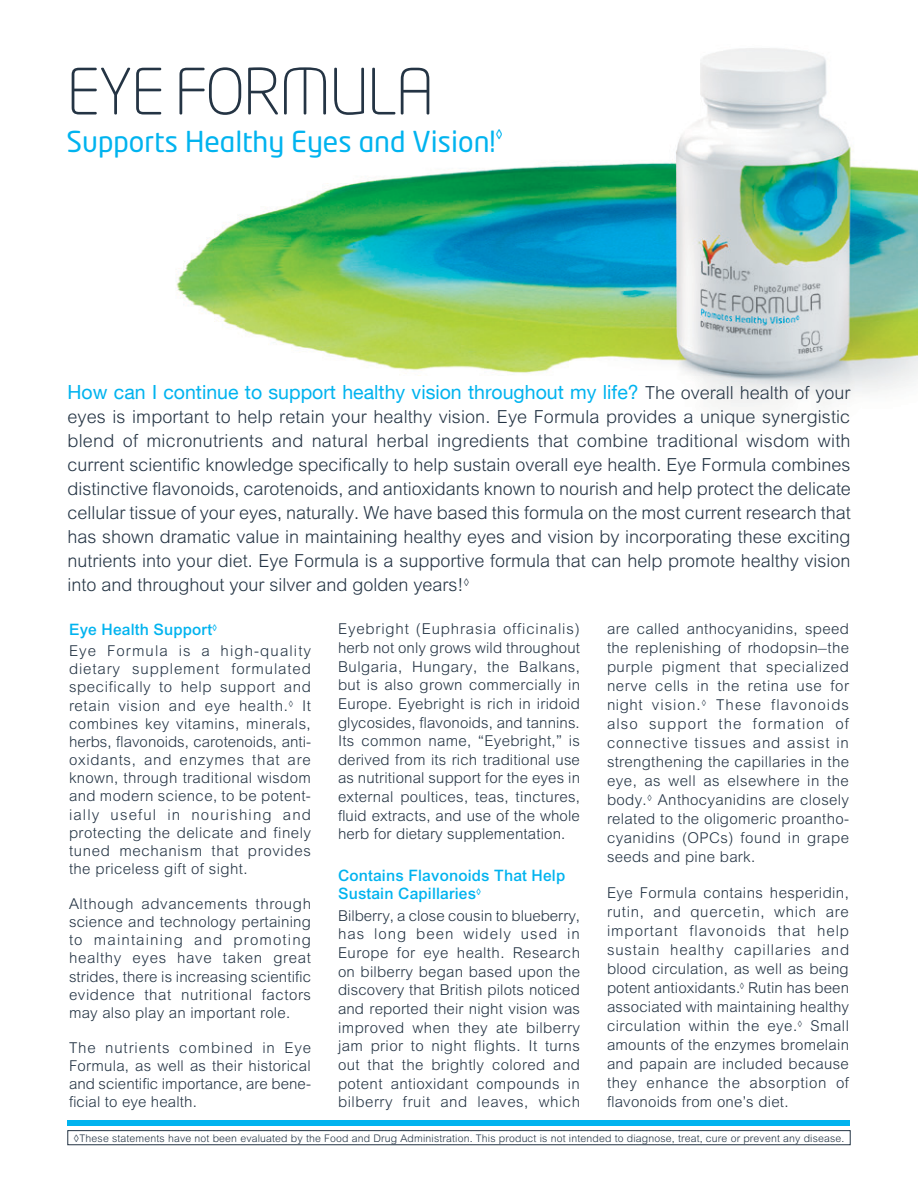
<style>
.page{position:relative;width:918px;height:1188px;background:#fff}
.page>*{position:absolute;margin:0;border:0;box-sizing:border-box;transform-origin:0 0}
.Intro_Text-1{font:300 63px "Neo Tech Std";letter-spacing:-.03em;color:#243444}
.Intro_Text-1-2{font:28.5px "Neo Tech Std";color:#00b3ef}
.Intro_Text-1-3{font:19.5px "Helvetica Neue LT Com";color:#00b3ef}
.Intro_Text-1-4{font:300 18px/24px "Arial MT Std";color:#243444;text-align:justify}
.Subheads{font:500 15.75px/18.6px "Arial MT Std";letter-spacing:.01em;color:#00b3ef}
.Text-1{font:300 15px/19px "Arial MT Std";letter-spacing:.025em;color:#243444;text-align:justify}
.DSHEA{font:300 10.5px "Arial MT Std";letter-spacing:.015em;color:#243444}
.s1{font-family:"Arial MT Std";font-weight:300;font-size:18px;color:#243444}
</style>
<div class="page">
<img style="left:176px;top:48px;width:742px;height:359px">
<div style="left:67px;top:1130px;width:784px;height:15px;border:1px solid #243444"></div>
<div style="left:68px;top:1120px;width:782px;height:6px;background:#00b3ef"></div>
<p class="Intro_Text-1" style="left:67px;top:54px;width:369px">EYE FORMULA</p>
<p class="Intro_Text-1-2" style="left:67px;top:124px;width:437px">Supports Healthy Eyes and Vision!<sup>◊</sup></p>
<p class="Intro_Text-1-3" style="left:68px;top:380px;width:784px">How can I continue to support healthy vision throughout my life? <span class="s1">The overall health of your</span></p>
<p class="Intro_Text-1-4" style="left:68px;top:405px;width:785px">eyes is important to help retain your healthy vision. Eye Formula provides a unique synergistic blend of micronutrients and natural herbal ingredients that combine traditional wisdom with current scientific knowledge specifically to help sustain overall eye health. Eye Formula combines distinctive flavonoids, carotenoids, and antioxidants known to nourish and help protect the delicate cellular tissue of your eyes, naturally. We have based this formula on the most current research that has shown dramatic value in maintaining healthy eyes and vision by incorporating these exciting nutrients into your diet. Eye Formula is a supportive formula that can help promote healthy vision into and throughout your silver and golden years!<sup>◊</sup></p>
<p class="Subheads" style="left:69px;top:621px;width:150px">Eye Health Support<sup>◊</sup></p>
<p class="Text-1" style="left:69px;top:642px;width:244px;line-height:18.1px">Eye Formula is a high-quality dietary supplement formulated specifically to help support and retain vision and eye health.<sup>◊</sup> It combines key vitamins, minerals, herbs, flavonoids, carotenoids, anti&shy;oxidants, and enzymes that are known, through traditional wisdom and modern science, to be potent&shy;ially useful in nourishing and protecting the delicate and finely tuned mechanism that provides the priceless gift of sight.</p>
<p class="Text-1" style="left:69px;top:895px;width:244px;line-height:18.1px">Although advancements through science and technology pertaining to maintaining and promoting healthy eyes have taken great strides, there is increasing scientific evidence that nutritional factors may also play an important role.</p>
<p class="Text-1" style="left:69px;top:1039px;width:244px;line-height:18.1px">The nutrients combined in Eye Formula, as well as their historical and scientific importance, are bene&shy;ficial to eye health.</p>
<p class="Text-1" style="left:338px;top:620px;width:244px;line-height:18.6px">Eyebright (Euphrasia officinalis) herb not only grows wild throughout Bulgaria, Hungary, the Balkans, but is also grown commercially in Europe. Eyebright is rich in iridoid glycosides, flavonoids, and tannins.<br>Its common name, “Eyebright,” is derived from its rich traditional use as nutritional support for the eyes in external poultices, teas, tinctures, fluid extracts, and use of the whole herb for dietary supplementation.</p>
<p class="Subheads" style="left:338px;top:866px;width:229px">Contains Flavonoids That Help<br>Sustain Capillaries<sup>◊</sup></p>
<p class="Text-1" style="left:338px;top:907px;width:244px;line-height:18.6px">Bilberry, a close cousin to blueberry, has long been widely used in Europe for eye health. Research on bilberry began based upon the discovery that British pilots noticed and reported their night vision was improved when they ate bilberry jam prior to night flights. It turns out that the brightly colored and potent antioxidant compounds in bilberry fruit and leaves, which</p>
<p class="Text-1" style="left:607px;top:620px;width:244px;text-align:left">are called anthocyanidins, speed the replenishing of rhodopsin – the purple pigment that specialized nerve cells in the retina use for night vision.<sup>◊</sup> These flavonoids also support the formation of connective tissues and assist in strengthening the capillaries in the eye, as well as elsewhere in the body.<sup>◊</sup> Anthocyanidins are closely related to the oligomeric proantho-- cyanidins (OPCs) found in grape seeds and pine bark.</p>
<p class="Text-1" style="left:607px;top:884px;width:244px">Eye Formula contains hesperidin, rutin, and quercetin, which are important flavonoids that help sustain healthy capillaries and blood circulation, as well as being potent antioxidants.<sup>◊</sup> Rutin has been associated with maintaining healthy circulation within the eye.<sup>◊</sup> Small amounts of the enzymes bromelain and papain are included because they enhance the absorption of flavonoids from one’s diet.</p>
<p class="DSHEA" style="left:74px;top:1132px;width:772px">◊These statements have not been evaluated by the Food and Drug Administration. This product is not intended to diagnose, treat, cure or prevent any disease.</p>
</div>
